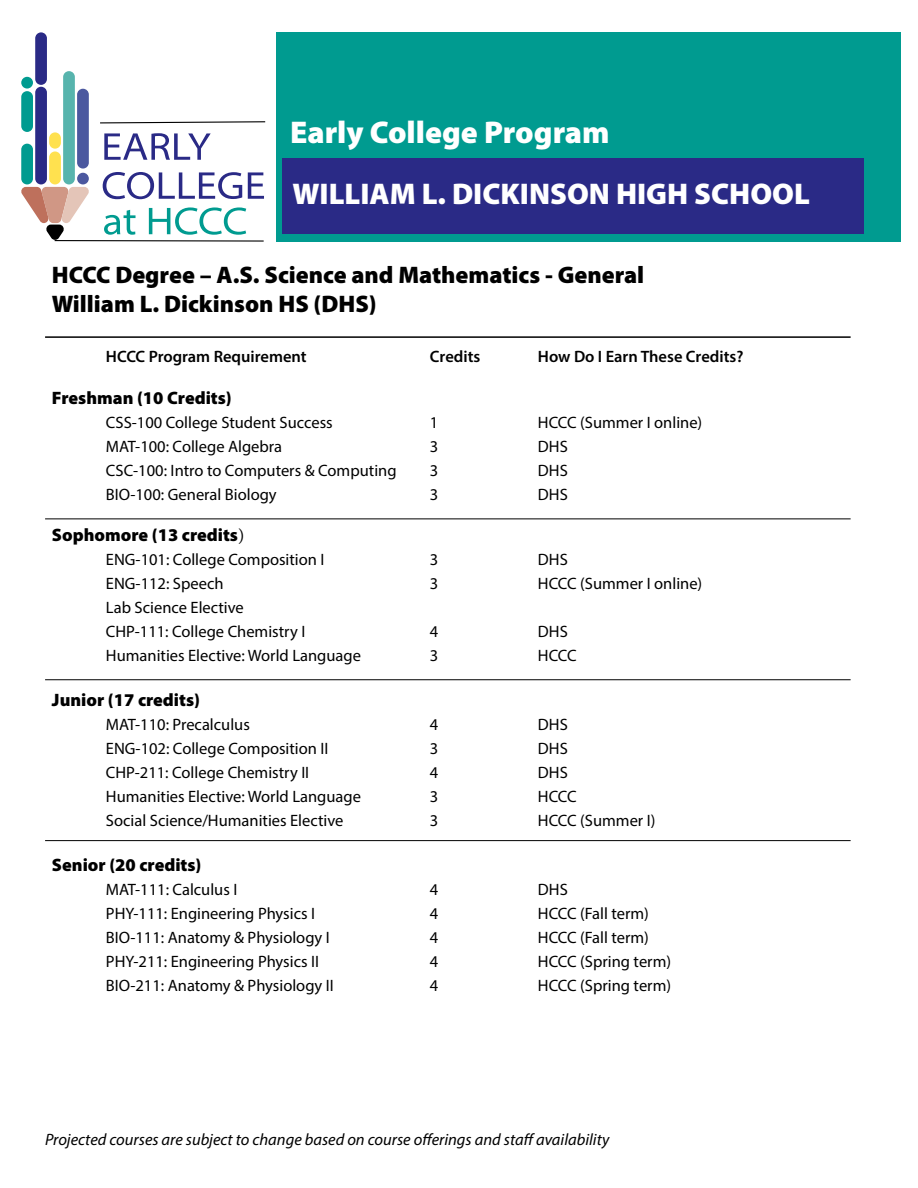
<style>
.page{position:relative;width:918px;height:1188px;background:#fff}
.page>*{position:absolute;margin:0;border:0;box-sizing:border-box;transform-origin:0 0}
.t1{font:900 31.5px "Myriad Pro";color:#fff}
.t2{font:900 30px "Myriad Pro";color:#fff}
.t3{font:900 24px "Myriad Pro";color:#000}
.t4{font:900 18px "Myriad Pro";color:#000}
.t5{font:16.5px "Myriad Pro";color:#000}
.t6{font:italic 16.5px "Myriad Pro";color:#000}
.t7{font:600 16.5px "Myriad Pro";color:#000}
.s1{font-family:"Minion Pro";font-weight:400}
</style>
<div class="page">
<div style="left:276px;top:32px;width:624px;height:210px;background:#009b90"></div>
<div style="left:21px;top:91px;width:12px;height:41px;background:#009b90;border-radius:6px"></div>
<div style="left:35px;top:87px;width:12px;height:97px;background:#2a2a86;border-radius:6px"></div>
<div style="left:35px;top:32px;width:12px;height:53px;background:#2a2a86;border-radius:6px"></div>
<div style="left:63px;top:71px;width:12px;height:113px;background:#57b4ad;border-radius:6px"></div>
<div style="left:77px;top:89px;width:12px;height:80px;background:#4b589f;border-radius:6px"></div>
<div style="left:21px;top:77px;width:12px;height:12px;background:#009b90;border-radius:50%"></div>
<svg style="left:21px;top:121px;width:244px;height:121px"></svg>
<div style="left:282px;top:159px;width:582px;height:75px;background:#2a2a86"></div>
<hr style="left:45px;top:519px;width:806px;height:1px;background:#000">
<hr style="left:45px;top:840px;width:806px;height:1px;background:#000">
<hr style="left:45px;top:336px;width:806px;height:2px;background:#000">
<hr style="left:45px;top:679px;width:806px;height:1px;background:#000">
<p class="t1" style="left:290px;top:111px;width:321px">Early College Program</p>
<p class="t2" style="left:292px;top:174px;width:519px">WILLIAM L. DICKINSON HIGH SCHOOL</p>
<p class="t3" style="left:52px;top:259px;width:594px">HCCC Degree – A.S. Science and Mathematics - General</p>
<p class="t3" style="left:52px;top:288px;width:326px">William L. Dickinson HS (DHS)</p>
<p class="t7" style="left:106px;top:346px;width:202px">HCCC Program Requirement</p>
<p class="t7" style="left:430px;top:346px;width:52px">Credits</p>
<p class="t7" style="left:538px;top:346px;width:207px">How Do I Earn These Credits?</p>
<p class="t4" style="left:52px;top:386px;width:181px">Freshman (10 Credits)</p>
<p class="t5" style="left:106px;top:412px;width:228px">CSS-100 College Student Success</p>
<p class="t5" style="left:430px;top:412px;width:10px">1</p>
<p class="t5" style="left:538px;top:412px;width:166px">HCCC (Summer I online)</p>
<p class="t5" style="left:106px;top:436px;width:178px">MAT-100: College Algebra</p>
<p class="t5" style="left:430px;top:436px;width:10px">3</p>
<p class="t5" style="left:538px;top:436px;width:31px">DHS</p>
<p class="t5" style="left:106px;top:460px;width:292px">CSC-100: Intro to Computers &amp; Computing</p>
<p class="t5" style="left:430px;top:460px;width:10px">3</p>
<p class="t5" style="left:538px;top:460px;width:31px">DHS</p>
<p class="t5" style="left:106px;top:484px;width:172px">BIO-100: General Biology</p>
<p class="t5" style="left:430px;top:484px;width:10px">3</p>
<p class="t5" style="left:538px;top:484px;width:31px">DHS</p>
<p class="t4" style="left:52px;top:523px;width:194px">Sophomore (13 credits<span class="s1">)</span></p>
<p class="t5" style="left:106px;top:549px;width:220px">ENG-101: College Composition I</p>
<p class="t5" style="left:430px;top:549px;width:10px">3</p>
<p class="t5" style="left:538px;top:549px;width:31px">DHS</p>
<p class="t5" style="left:106px;top:573px;width:119px">ENG-112: Speech</p>
<p class="t5" style="left:430px;top:573px;width:10px">3</p>
<p class="t5" style="left:538px;top:573px;width:166px">HCCC (Summer I online)</p>
<p class="t5" style="left:106px;top:597px;width:139px">Lab Science Elective</p>
<p class="t5" style="left:106px;top:621px;width:201px">CHP-111: College Chemistry I</p>
<p class="t5" style="left:430px;top:621px;width:10px">4</p>
<p class="t5" style="left:538px;top:621px;width:31px">DHS</p>
<p class="t5" style="left:106px;top:645px;width:257px">Humanities Elective: World Language</p>
<p class="t5" style="left:430px;top:645px;width:10px">3</p>
<p class="t5" style="left:538px;top:645px;width:40px">HCCC</p>
<p class="t4" style="left:52px;top:688px;width:150px">Junior (17 credits)</p>
<p class="t5" style="left:106px;top:714px;width:145px">MAT-110: Precalculus</p>
<p class="t5" style="left:430px;top:714px;width:10px">4</p>
<p class="t5" style="left:538px;top:714px;width:31px">DHS</p>
<p class="t5" style="left:106px;top:738px;width:224px">ENG-102: College Composition II</p>
<p class="t5" style="left:430px;top:738px;width:10px">3</p>
<p class="t5" style="left:538px;top:738px;width:31px">DHS</p>
<p class="t5" style="left:106px;top:762px;width:205px">CHP-211: College Chemistry II</p>
<p class="t5" style="left:430px;top:762px;width:10px">4</p>
<p class="t5" style="left:538px;top:762px;width:31px">DHS</p>
<p class="t5" style="left:106px;top:786px;width:257px">Humanities Elective: World Language</p>
<p class="t5" style="left:430px;top:786px;width:10px">3</p>
<p class="t5" style="left:538px;top:786px;width:40px">HCCC</p>
<p class="t5" style="left:106px;top:810px;width:239px">Social Science/Humanities Elective</p>
<p class="t5" style="left:430px;top:810px;width:10px">3</p>
<p class="t5" style="left:538px;top:810px;width:119px">HCCC (Summer I)</p>
<p class="t4" style="left:52px;top:853px;width:151px">Senior (20 credits)</p>
<p class="t5" style="left:106px;top:879px;width:133px">MAT-111: Calculus I</p>
<p class="t5" style="left:430px;top:879px;width:10px">4</p>
<p class="t5" style="left:538px;top:879px;width:31px">DHS</p>
<p class="t5" style="left:106px;top:903px;width:211px">PHY-111: Engineering Physics I</p>
<p class="t5" style="left:430px;top:903px;width:10px">4</p>
<p class="t5" style="left:538px;top:903px;width:113px">HCCC (Fall term)</p>
<p class="t5" style="left:106px;top:927px;width:225px">BIO-111: Anatomy &amp; Physiology I</p>
<p class="t5" style="left:430px;top:927px;width:10px">4</p>
<p class="t5" style="left:538px;top:927px;width:113px">HCCC (Fall term)</p>
<p class="t5" style="left:106px;top:951px;width:215px">PHY-211: Engineering Physics II</p>
<p class="t5" style="left:430px;top:951px;width:10px">4</p>
<p class="t5" style="left:538px;top:951px;width:135px">HCCC (Spring term)</p>
<p class="t5" style="left:106px;top:975px;width:229px">BIO-211: Anatomy &amp; Physiology II</p>
<p class="t5" style="left:430px;top:975px;width:10px">4</p>
<p class="t5" style="left:538px;top:975px;width:135px">HCCC (Spring term)</p>
<p class="t6" style="left:45px;top:1129px;width:566px">Projected courses are subject to change based on course offerings and staff availability</p>
</div>
